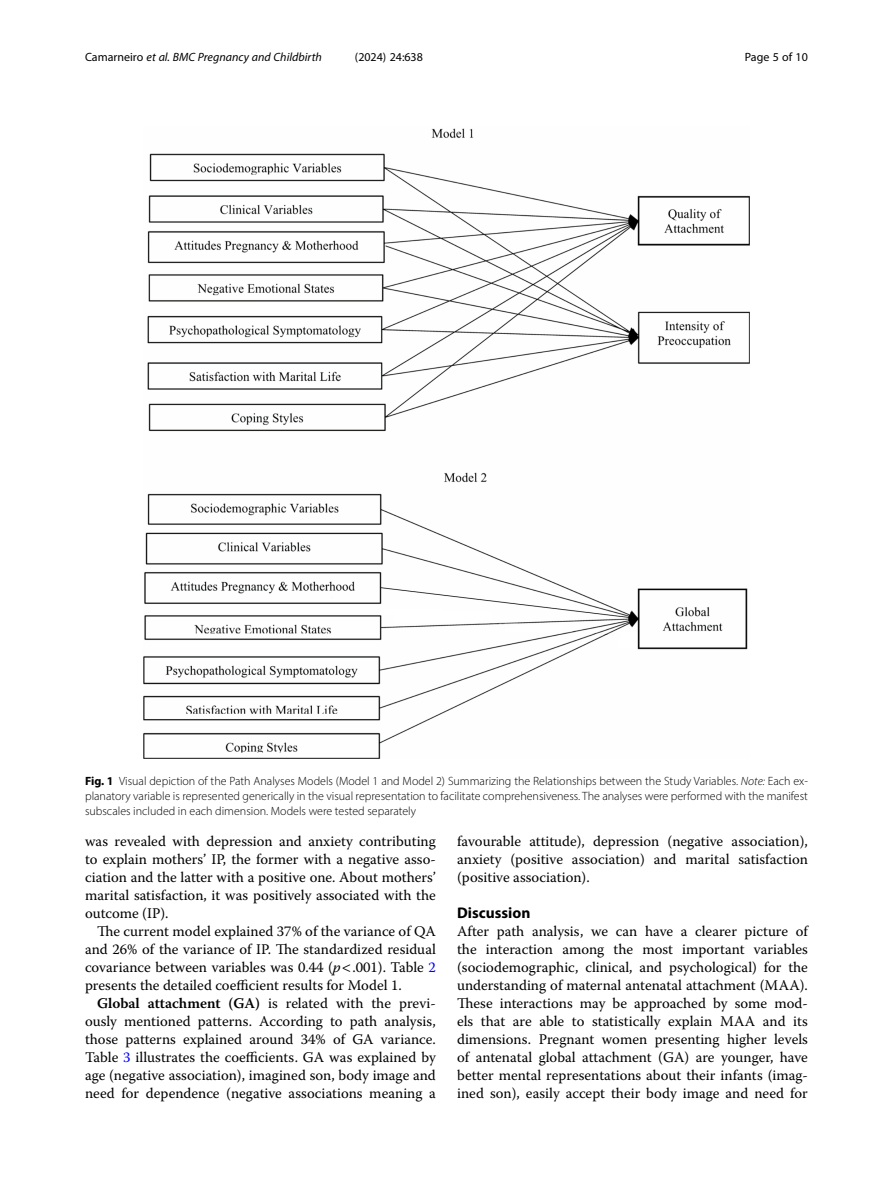
<style>
.page{position:relative;width:893px;height:1191px;background:#fff}
.page>*{position:absolute;margin:0;border:0;box-sizing:border-box;transform-origin:0 0}
.Head_1{font:700 15.45px "Myriad Pro";color:#000}
.Body_Text_Indent{font:14.7px/18px "Warnock Pro";color:#000;text-align:justify}
.Body_Text{font:14.7px/18px "Warnock Pro";color:#000;text-align:justify}
.Figure_Caption{font:300 12px/15px "Myriad Pro";color:#000;text-align:justify}
.t1{font:italic 12px "Myriad Pro";color:#000}
.t2{font:12px "Myriad Pro";color:#000}
.s1{font-style:normal}
.s2{font-weight:700}
.s3{font-style:italic}
.s4{color:#00f}
.s5{font-weight:600}
</style>
<div class="page">
<img style="left:143px;top:128px;width:607px;height:630px">
<p class="t1" style="left:85px;top:50px;width:238px"><span class="s1">Camarneiro</span> et al. BMC Pregnancy and Childbirth</p>
<p class="t2" style="left:355px;top:50px;width:70px">(2024) 24:638</p>
<p class="t2" style="left:745px;top:50px;width:65px">Page 5 of 10</p>
<p class="Figure_Caption" style="left:85px;top:774px;width:724px"><span class="s2">Fig. 1</span> Visual depiction of the Path Analyses Models (Model 1 and Model 2) Summarizing the Relationships between the Study Variables. <span class="s3">Note:</span> Each ex&shy;planatory variable is represented generically in the visual representation to facilitate comprehensiveness. The analyses were performed with the manifest subscales included in each dimension. Models were tested separately</p>
<p class="Body_Text_Indent" style="left:85px;top:832px;width:352px">was revealed with depression and anxiety contributing to explain mothers’ IP, the former with a negative asso&shy;ciation and the latter with a positive one. About mothers’ marital satisfaction, it was positively associated with the outcome (IP).</p>
<p class="Body_Text_Indent" style="left:85px;top:922px;width:352px;text-indent:12px">The current model explained 37% of the variance of QA and 26% of the variance of IP. The standardized residual covariance between variables was 0.44 (<span class="s3">p</span> .001). Table <span class="s4">2 </span>presents the detailed coefficient results for Model 1.</p>
<p class="Body_Text_Indent" style="left:85px;top:994px;width:352px;text-indent:12px"><span class="s5">Global attachment (GA)</span> is related with the previ&shy;ously mentioned patterns. According to path analysis, those patterns explained around 34% of GA variance.<br>Table <span class="s4">3</span> illustrates the coefficients. GA was explained by age (negative association), imagined son, body image and need for dependence (negative associations meaning a</p>
<p class="Body_Text_Indent" style="left:457px;top:832px;width:352px">favourable attitude), depression (negative association), anxiety (positive association) and marital satisfaction (positive association).</p>
<p class="Head_1" style="left:457px;top:903px;width:75px">Discussion</p>
<p class="Body_Text" style="left:457px;top:922px;width:352px">After path analysis, we can have a clearer picture of the interaction among the most important variables (sociodemographic, clinical, and psychological) for the understanding of maternal antenatal attachment (MAA).<br>These interactions may be approached by some mod&shy;els that are able to statistically explain MAA and its dimensions. Pregnant women presenting higher levels of antenatal global attachment (GA) are younger, have better mental representations about their infants (imag&shy;ined son), easily accept their body image and need for</p>
</div>
